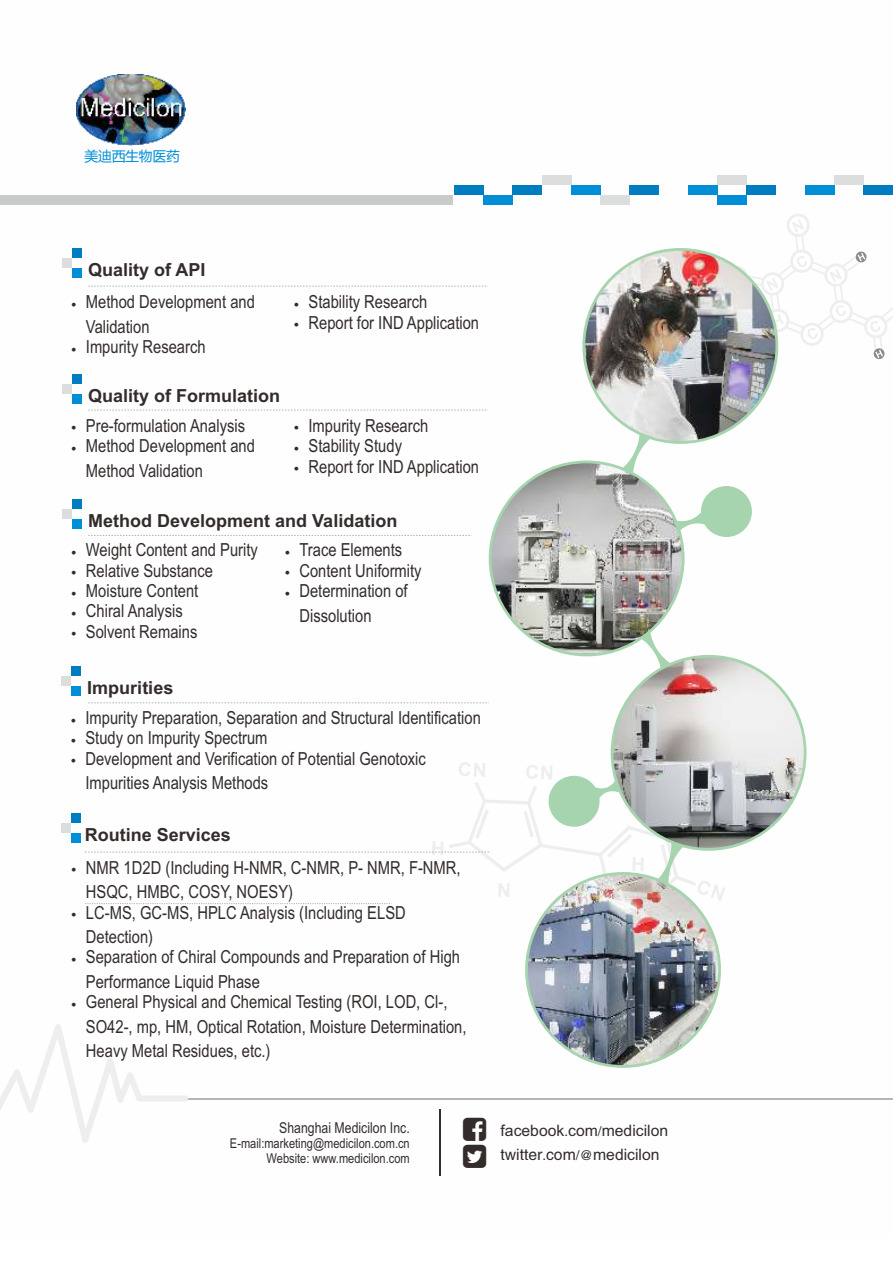
<style>
.page{position:relative;width:893px;height:1263px;background:#fff}
.page>*{position:absolute;margin:0;border:0;box-sizing:border-box;transform-origin:0 0}
.t1{font:18px/24.5px "Arial Narrow";color:#332c2b}
.t2{font:700 18px "Arial";color:#332c2b}
.t3{font:15.75px "Arial";color:#332c2b}
.t4{font:15.75px "FZHTJW GB1 0";color:#332c2b}
.t5{font:15px "Arial Narrow";color:#332c2b}
.t6{font:13.8px "Microsoft Ya Hei";letter-spacing:-.015em;color:#008fd7}
.t7{font:13.5px/15.3px "Arial Narrow";color:#332c2b;text-align:right}
.s1{font-family:"FZHTJW GB1 0";font-size:13.5px}
.s2{font-size:13.5px}
.s3{font-family:"Arial"}
</style>
<div class="page">
<svg style="left:690px;top:214px;width:202px;height:181px"></svg>
<hr style="left:167px;top:1098px;width:725px;height:1px;background:#b6b6b7">
<svg style="left:0;top:1024px;width:188px;height:119px"></svg>
<div style="left:0;top:195px;width:453px;height:10px;background:#c9caca"></div>
<div style="left:454px;top:185px;width:29px;height:10px;background:#007cc1"></div>
<div style="left:483px;top:195px;width:30px;height:10px;background:#008fd7"></div>
<div style="left:542px;top:175px;width:29px;height:10px;background:#dcdddd"></div>
<div style="left:513px;top:185px;width:29px;height:10px;background:#007cc1"></div>
<div style="left:571px;top:185px;width:29px;height:10px;background:#008fd7"></div>
<div style="left:630px;top:185px;width:29px;height:10px;background:#007cc1"></div>
<div style="left:688px;top:185px;width:29px;height:10px;background:#008fd7"></div>
<div style="left:747px;top:185px;width:29px;height:10px;background:#007cc1"></div>
<div style="left:805px;top:185px;width:29px;height:10px;background:#008fd7"></div>
<div style="left:864px;top:185px;width:29px;height:10px;background:#007cc1"></div>
<div style="left:600px;top:195px;width:30px;height:10px;background:#dcdddd"></div>
<div style="left:717px;top:195px;width:30px;height:10px;background:#008fd7"></div>
<div style="left:717px;top:175px;width:30px;height:10px;background:#dcdddd"></div>
<div style="left:834px;top:175px;width:30px;height:10px;background:#dcdddd"></div>
<img style="left:77px;top:75px;width:109px;height:71px">
<div style="left:72px;top:268px;width:9px;height:10px;background:#008fd7"></div>
<div style="left:72px;top:248px;width:9px;height:10px;background:#007cc1"></div>
<div style="left:62px;top:258px;width:10px;height:10px;background:#dcdddd"></div>
<svg style="left:88px;top:285px;width:400px;height:2px"></svg>
<div style="left:72px;top:393px;width:9px;height:10px;background:#008fd7"></div>
<div style="left:72px;top:374px;width:9px;height:10px;background:#007cc1"></div>
<div style="left:62px;top:384px;width:10px;height:9px;background:#dcdddd"></div>
<svg style="left:88px;top:409px;width:400px;height:2px"></svg>
<div style="left:72px;top:519px;width:9px;height:10px;background:#008fd7"></div>
<div style="left:72px;top:499px;width:9px;height:10px;background:#007cc1"></div>
<div style="left:62px;top:509px;width:10px;height:10px;background:#dcdddd"></div>
<svg style="left:88px;top:535px;width:384px;height:1px"></svg>
<div style="left:71px;top:686px;width:9px;height:10px;background:#008fd7"></div>
<div style="left:71px;top:666px;width:9px;height:10px;background:#007cc1"></div>
<div style="left:61px;top:676px;width:10px;height:10px;background:#dcdddd"></div>
<svg style="left:88px;top:702px;width:401px;height:1px"></svg>
<svg style="left:582px;top:248px;width:196px;height:196px;background:#abd2b2"></svg>
<svg style="left:489px;top:460px;width:196px;height:196px"></svg>
<img style="left:491px;top:463px;width:191px;height:191px;border-radius:50%">
<svg style="left:621px;top:432px;width:30px;height:43px"></svg>
<img style="left:585px;top:251px;width:190px;height:190px;border-radius:50%">
<div style="left:701px;top:486px;width:51px;height:51px;background:#a6d4ae;border-radius:50%"></div>
<svg style="left:674px;top:512px;width:32px;height:21px"></svg>
<svg style="left:525px;top:872px;width:196px;height:196px"></svg>
<img style="left:528px;top:875px;width:190px;height:190px;border-radius:50%">
<div style="left:611px;top:655px;width:195px;height:196px;background:#a6d4ae;border-radius:50%"></div>
<svg style="left:640px;top:631px;width:31px;height:39px"></svg>
<img style="left:613px;top:658px;width:191px;height:190px;border-radius:50%">
<div style="left:71px;top:832px;width:9px;height:10px;background:#008fd7"></div>
<div style="left:71px;top:813px;width:9px;height:10px;background:#007cc1"></div>
<div style="left:61px;top:823px;width:10px;height:9px;background:#dcdddd"></div>
<hr style="left:439px;top:1109px;width:1px;height:67px;background:#332c2b">
<svg style="left:85px;top:762px;width:640px;height:144px"></svg>
<p class="t6" style="left:85px;top:150px;width:97px">美迪西生物医药</p>
<p class="t2" style="left:88px;top:263px;width:119px">Quality of API</p>
<p class="t1" style="left:86px;top:291px;width:171px;text-indent:-15px"><sub>•</sub> Method Development and<br>Validation</p>
<p class="t1" style="left:71px;top:336px;width:136px"><sub>•</sub> Impurity Research</p>
<p class="t2" style="left:88px;top:388px;width:194px">Quality of Formulation</p>
<p class="t1" style="left:71px;top:415px;width:175px"><sub>•</sub> Pre-formulation Analysis</p>
<p class="t1" style="left:86px;top:435px;width:171px;text-indent:-15px"><sub>•</sub> Method Development and<br>Method Validation</p>
<p class="t1" style="left:294px;top:291px;width:135px"><sub>•</sub> Stability Research</p>
<p class="t1" style="left:294px;top:312px;width:187px"><sub>•</sub> Report for IND Application</p>
<p class="t1" style="left:294px;top:415px;width:136px"><sub>•</sub> Impurity Research</p>
<p class="t1" style="left:294px;top:435px;width:110px"><sub>•</sub> Stability Study</p>
<p class="t1" style="left:294px;top:456px;width:187px"><sub>•</sub> Report for IND Application</p>
<p class="t2" style="left:88px;top:514px;width:311px">Method Development and Validation</p>
<p class="t1" style="left:71px;top:539px;width:188px"><sub>•</sub> Weight Content and Purity</p>
<p class="t1" style="left:71px;top:560px;width:143px"><sub>•</sub> Relative Substance</p>
<p class="t1" style="left:71px;top:580px;width:129px"><sub>•</sub> Moisture Content</p>
<p class="t1" style="left:71px;top:601px;width:113px"><sub>•</sub> Chiral Analysis</p>
<p class="t1" style="left:71px;top:621px;width:128px"><sub>•</sub> Solvent Remains</p>
<p class="t2" style="left:87px;top:681px;width:88px">Impurities</p>
<p class="t1" style="left:285px;top:539px;width:119px"><sub>•</sub> Trace Elements</p>
<p class="t1" style="left:285px;top:560px;width:138px"><sub>•</sub> Content Uniformity</p>
<p class="t1" style="left:299px;top:580px;width:110px;text-indent:-15px"><sub>•</sub> Determination of<br>Dissolution</p>
<p class="t1" style="left:71px;top:707px;width:412px"><sub>•</sub> Impurity Preparation, Separation and Structural Identification</p>
<p class="t1" style="left:85px;top:748px;width:342px;text-indent:-15px"><sub>•</sub> Development and Verification of Potential Genotoxic<br>Impurities Analysis Methods</p>
<p class="t1" style="left:71px;top:727px;width:198px"><sub>•</sub> Study on Impurity Spectrum</p>
<p class="t2" style="left:85px;top:827px;width:148px">Routine Services</p>
<p class="t1" style="left:86px;top:857px;width:376px;text-indent:-15px"><sub>•</sub> NMR 1D2D (Including H-NMR, C-NMR, P- NMR, F-NMR,<br>HSQC, HMBC, COSY, NOESY)</p>
<p class="t1" style="left:86px;top:902px;width:321px;text-indent:-15px"><sub>•</sub> LC-MS, GC-MS, HPLC Analysis (Including ELSD<br>Detection)</p>
<p class="t1" style="left:86px;top:946px;width:376px;text-indent:-15px"><sub>•</sub> Separation of Chiral Compounds and Preparation of High<br>Performance Liquid Phase</p>
<p class="t1" style="left:86px;top:991px;width:382px;text-indent:-15px"><sub>•</sub> General Physical and Chemical Testing (ROI, LOD, Cl-,<br>SO42-, mp, HM, Optical Rotation, Moisture Determination,<br>Heavy Metal Residues, etc.)</p>
<p class="t5" style="left:279px;top:1121px;width:132px">Shanghai Medicilon Inc.</p>
<p class="t7" style="left:230px;top:1137px;width:181px">E-mail:marketing@medicilon.com.cn<br>Website: www.medicilon.com</p>
<p class="t3" style="left:501px;top:1125px;width:169px">facebook<span class="s1">.</span>com<span class="s1">/</span>medicilon</p>
<p class="t4" style="left:501px;top:1146px;width:161px">twitter<span class="s2">.</span>com<span class="s2">/@</span><span class="s3">medicilon</span></p>
</div>
